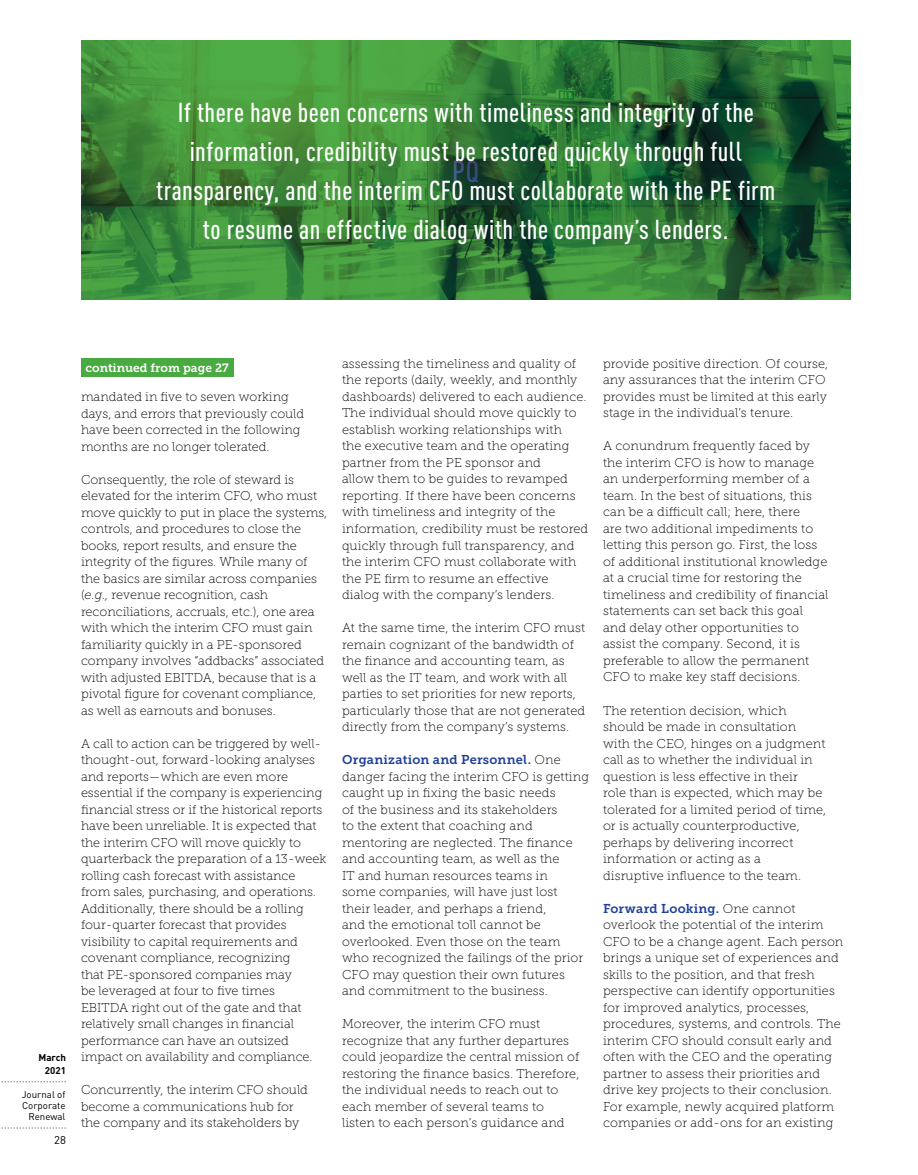
<style>
.page{position:relative;width:918px;height:1175px;background:#fff}
.page>*{position:absolute;margin:0;border:0;box-sizing:border-box;transform-origin:0 0}
.t1{font:500 condensed 30px "DINOT";color:#fff}
.t2{font:500 condensed 27px/39px "DINOT";letter-spacing:.02em;color:#fff;text-align:center}
.t3{font:12.75px/16.5px "Museo Slab 100";letter-spacing:.01em;color:#000}
.t4{font:12.75px "Museo Slab 700";letter-spacing:.02em;color:#21409a}
.t5{font:12px "Museo Slab 700";color:#fff}
.t6{font:11.25px "DINOT";color:#000}
.t7{font:9.75px/11.2px "DINOT";color:#000;text-align:right}
.t8{font:700 9.75px/12.8px "DINOT";color:#000;text-align:right}
.s1{font-style:italic}
.s2{font-family:"Museo Slab 100";color:#000}
</style>
<div class="page">
<svg style="left:1px;top:1081px;width:65px;height:1px"></svg>
<svg style="left:1px;top:1127px;width:65px;height:1px"></svg>
<div style="left:81px;top:358px;width:152px;height:18px;background:#49aa42"></div>
<svg style="left:81px;top:40px;width:769px;height:259px;background:#347d37"></svg>
<p class="t2" style="left:156px;top:92px;width:621px">If there have been concerns with timeliness and integrity of the information, credibility must be restored quickly through full transparency, and the interim CFO must collaborate with the PE firm to resume an effective dialog with the company’s lenders.</p>
<h1 class="t1" style="left:452px;top:153px;width:28px">PQ</h1>
<p class="t8" style="left:38px;top:1050px;width:29px">March<br>2021</p>
<p class="t7" style="left:22px;top:1088px;width:45px">Journal of<br>Corporate<br>Renewal</p>
<p class="t6" style="left:54px;top:1133px;width:13px">28</p>
<p class="t5" style="left:86px;top:361px;width:145px">continued from page 27</p>
<p class="t3" style="left:81px;top:388px;width:225px">mandated in five to seven working days, and errors that previously could have been corrected in the following months are no longer tolerated.</p>
<p class="t3" style="left:81px;top:471px;width:248px">Consequently, the role of steward is elevated for the interim CFO, who must move quickly to put in place the systems, controls, and procedures to close the books, report results, and ensure the integrity of the figures. While many of the basics are similar across companies (<span class="s1">e.g.,</span> revenue recognition, cash reconciliations, accruals, etc.), one area with which the interim CFO must gain familiarity quickly in a PE-sponsored company involves “addbacks” associated with adjusted EBITDA, because that is a pivotal figure for covenant compliance, as well as earnouts and bonuses.</p>
<p class="t3" style="left:81px;top:735px;width:247px">A call to action can be triggered by well&shy;thought-out, forward-looking analyses and reports—which are even more essential if the company is experiencing financial stress or if the historical reports have been unreliable. It is expected that the interim CFO will move quickly to quarterback the preparation of a 13-week rolling cash forecast with assistance from sales, purchasing, and operations.<br>Additionally, there should be a rolling four-quarter forecast that provides visibility to capital requirements and covenant compliance, recognizing<br>that PE-sponsored companies may<br>be leveraged at four to five times<br>EBITDA right out of the gate and that relatively small changes in financial performance can have an outsized impact on availability and compliance.</p>
<p class="t3" style="left:81px;top:1081px;width:228px">Concurrently, the interim CFO should become a communications hub for the company and its stakeholders by</p>
<p class="t3" style="left:342px;top:355px;width:248px">assessing the timeliness and quality of the reports (daily, weekly, and monthly dashboards) delivered to each audience.<br>The individual should move quickly to establish working relationships with<br>the executive team and the operating partner from the PE sponsor and<br>allow them to be guides to revamped reporting. If there have been concerns with timeliness and integrity of the information, credibility must be restored quickly through full transparency, and the interim CFO must collaborate with the PE firm to resume an effective dialog with the company’s lenders.</p>
<p class="t3" style="left:342px;top:619px;width:245px">At the same time, the interim CFO must remain cognizant of the bandwidth of the finance and accounting team, as well as the IT team, and work with all parties to set priorities for new reports, particularly those that are not generated directly from the company’s systems.</p>
<p class="t4" style="left:342px;top:752px;width:220px">Organization and Personnel. <span class="s2">One</span></p>
<p class="t3" style="left:342px;top:768px;width:248px">danger facing the interim CFO is getting caught up in fixing the basic needs<br>of the business and its stakeholders<br>to the extent that coaching and mentoring are neglected. The finance and accounting team, as well as the<br>IT and human resources teams in<br>some companies, will have just lost<br>their leader, and perhaps a friend,<br>and the emotional toll cannot be overlooked. Even those on the team who recognized the failings of the prior CFO may question their own futures and commitment to the business.</p>
<p class="t3" style="left:342px;top:1015px;width:239px">Moreover, the interim CFO must recognize that any further departures could jeopardize the central mission of restoring the finance basics. Therefore, the individual needs to reach out to each member of several teams to listen to each person’s guidance and</p>
<p class="t3" style="left:603px;top:355px;width:227px">provide positive direction. Of course, any assurances that the interim CFO provides must be limited at this early stage in the individual’s tenure.</p>
<p class="t3" style="left:603px;top:438px;width:227px">A conundrum frequently faced by the interim CFO is how to manage an underperforming member of a team. In the best of situations, this can be a difficult call; here, there<br>are two additional impediments to letting this person go. First, the loss of additional institutional knowledge at a crucial time for restoring the timeliness and credibility of financial statements can set back this goal and delay other opportunities to assist the company. Second, it is preferable to allow the permanent CFO to make key staff decisions.</p>
<p class="t3" style="left:603px;top:702px;width:225px">The retention decision, which should be made in consultation with the CEO, hinges on a judgment call as to whether the individual in question is less effective in their<br>role than is expected, which may be tolerated for a limited period of time, or is actually counterproductive, perhaps by delivering incorrect information or acting as a<br>disruptive influence to the team.</p>
<p class="t4" style="left:603px;top:901px;width:194px">Forward Looking. <span class="s2">One cannot</span></p>
<p class="t3" style="left:603px;top:916px;width:242px">overlook the potential of the interim CFO to be a change agent. Each person brings a unique set of experiences and skills to the position, and that fresh perspective can identify opportunities for improved analytics, processes, procedures, systems, and controls. The interim CFO should consult early and often with the CEO and the operating partner to assess their priorities and drive key projects to their conclusion.<br>For example, newly acquired platform companies or add-ons for an existing</p>
</div>
